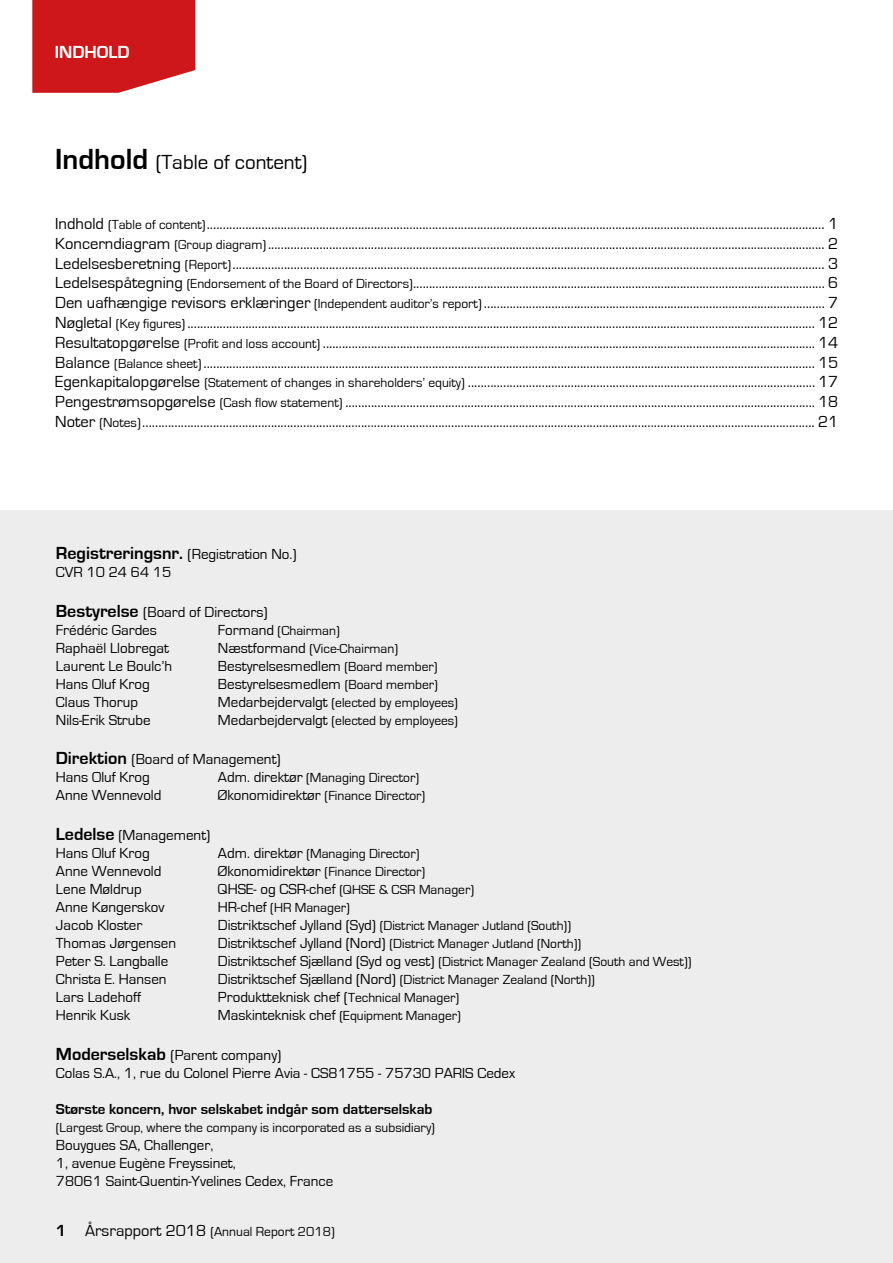
<style>
.page{position:relative;width:893px;height:1263px;background:#fff}
.page>*{position:absolute;margin:0;border:0;box-sizing:border-box;transform-origin:0 0}
.t1{font:21px "Eurostile";color:#000}
.t2{font:700 18px "Eurostile";color:#fff}
.t3{font:16.5px/19.8px "Eurostile";color:#000;text-align:justify}
.t4{font:15px/18px "Eurostile";color:#000}
.t5{font:700 15px "Eurostile";color:#000}
.t6{font:13.5px "Eurostile";color:#000}
.s1{font-weight:700;font-size:30px}
.s2{font-size:13.5px}
.s3{font-weight:700;font-size:18px}
.s4{font-size:15px}
.s5{font-weight:700;font-size:16.5px}
.s6{font-size:16.5px}
</style>
<div class="page">
<div style="left:0;top:510px;width:893px;height:753px;background:#ededed"></div>
<svg style="left:32px;top:0;width:163px;height:93px;background:#d02528"></svg>
<p class="t2" style="left:55px;top:42px;width:76px">INDHOLD</p>
<p class="t1" style="left:55px;top:151px;width:254px"><span class="s1">Indhold</span> (Table of content)</p>
<p class="t3" style="left:55px;top:214px;width:785px">Indhold <span class="s2">(Table of content)</span>................................................................................................................................................................................................ 1<br>Koncerndiagram <span class="s2">(Group diagram)</span>............................................................................................................................................................................. 2<br>Ledelsesberetning <span class="s2">(Report)</span>........................................................................................................................................................................................ 3<br>Ledelsespåtegning <span class="s2">(Endorsement of the Board of Directors)</span>................................................................................................................................ 6<br>Den uafhængige revisors erklæringer <span class="s2">(Independent auditor’s report)</span> .......................................................................................................... 7<br>Nøgletal <span class="s2">(Key figures)</span> ................................................................................................................................................................................................... 12<br>Resultatopgørelse <span class="s2">(Profit and loss account)</span> ......................................................................................................................................................... 14<br>Balance <span class="s2">(Balance sheet)</span> .............................................................................................................................................................................................. 15<br>Egenkapitalopgørelse <span class="s2">(Statement of changes in shareholders’ equity)</span> ............................................................................................................ 17<br>Pengestrømsopgørelse <span class="s2">(Cash flow statement)</span> .................................................................................................................................................. 18<br>Noter <span class="s2">(Notes)</span>................................................................................................................................................................................................................. 21</p>
<p class="t4" style="left:56px;top:545px;width:242px"><span class="s3">Registreringsnr.</span> (Registration No.)<br>CVR 10 24 64 15</p>
<p class="t4" style="left:56px;top:603px;width:213px"><span class="s3">Bestyrelse</span> (Board of Directors)<br>Frédéric Gardes</p>
<p class="t6" style="left:218px;top:623px;width:123px"><span class="s4">Formand</span> (Chairman)</p>
<p class="t4" style="left:56px;top:639px;width:115px">Raphaël Llobregat</p>
<p class="t6" style="left:218px;top:641px;width:182px"><span class="s4">Næstformand</span> (Vice-Chairman)</p>
<p class="t4" style="left:56px;top:657px;width:118px">Laurent Le Boulc’h</p>
<p class="t4" style="left:218px;top:657px;width:221px">Bestyrelsesmedlem <span class="s2">(Board member)</span></p>
<p class="t4" style="left:56px;top:675px;width:95px">Hans Oluf Krog</p>
<p class="t4" style="left:218px;top:675px;width:222px">Bestyrelsesmedlem <span class="s2">(Board member)</span></p>
<p class="t4" style="left:56px;top:693px;width:84px">Claus Thorup</p>
<p class="t6" style="left:218px;top:695px;width:242px"><span class="s4">Medarbejdervalgt</span> (elected by employees)</p>
<p class="t4" style="left:56px;top:711px;width:96px">Nils-Erik Strube</p>
<p class="t6" style="left:218px;top:713px;width:242px"><span class="s4">Medarbejdervalgt</span> (elected by employees)</p>
<p class="t4" style="left:56px;top:751px;width:226px"><span class="s3">Direktion</span> (Board of Management)<br>Hans Oluf Krog</p>
<p class="t6" style="left:218px;top:770px;width:203px"><span class="s4">Adm. direktør</span> (Managing Director)</p>
<p class="t4" style="left:56px;top:787px;width:107px">Anne Wennevold</p>
<p class="t6" style="left:218px;top:788px;width:209px"><span class="s4">Økonomidirektør</span> (Finance Director)</p>
<p class="t4" style="left:56px;top:826px;width:156px"><span class="s3">Ledelse</span> (Management)<br>Hans Oluf Krog</p>
<p class="t6" style="left:218px;top:846px;width:203px"><span class="s4">Adm. direktør</span> (Managing Director)</p>
<p class="t4" style="left:56px;top:862px;width:107px">Anne Wennevold</p>
<p class="t6" style="left:218px;top:864px;width:209px"><span class="s4">Økonomidirektør</span> (Finance Director)</p>
<p class="t4" style="left:56px;top:880px;width:87px">Lene Møldrup</p>
<p class="t6" style="left:218px;top:882px;width:258px"><span class="s4">QHSE- og CSR-chef</span> (QHSE &amp; CSR Manager)</p>
<p class="t4" style="left:56px;top:898px;width:110px">Anne Køngerskov</p>
<p class="t6" style="left:218px;top:900px;width:133px"><span class="s4">HR-chef</span> (HR Manager)</p>
<p class="t4" style="left:56px;top:916px;width:88px">Jacob Kloster</p>
<p class="t6" style="left:218px;top:918px;width:355px"><span class="s4">Distriktschef Jylland (Syd)</span> (District Manager Jutland (South))</p>
<p class="t4" style="left:56px;top:934px;width:122px">Thomas Jørgensen</p>
<p class="t6" style="left:218px;top:936px;width:365px"><span class="s4">Distriktschef Jylland (Nord)</span> (District Manager Jutland (North))</p>
<p class="t4" style="left:56px;top:952px;width:114px">Peter S. Langballe</p>
<p class="t6" style="left:218px;top:954px;width:475px"><span class="s4">Distriktschef Sjælland (Syd og vest)</span> (District Manager Zealand (South and West))</p>
<p class="t4" style="left:56px;top:970px;width:112px">Christa E. Hansen</p>
<p class="t6" style="left:218px;top:972px;width:378px"><span class="s4">Distriktschef Sjælland (Nord)</span> (District Manager Zealand (North))</p>
<p class="t4" style="left:56px;top:988px;width:87px">Lars Ladehoff</p>
<p class="t4" style="left:218px;top:988px;width:243px">Produktteknisk chef (<span class="s2">Technical Manager)</span></p>
<p class="t4" style="left:56px;top:1006px;width:76px">Henrik Kusk</p>
<p class="t6" style="left:218px;top:1008px;width:244px"><span class="s4">Maskinteknisk chef</span> (Equipment Manager)</p>
<p class="t4" style="left:56px;top:1046px;width:461px"><span class="s3">Moderselskab</span> (Parent company)<br>Colas S.A., 1, rue du Colonel Pierre Avia - CS81755 - 75730 PARIS Cedex</p>
<p class="t5" style="left:56px;top:1100px;width:378px">Største koncern, hvor selskabet indgår som datterselskab</p>
<p class="t6" style="left:56px;top:1120px;width:381px">(Largest Group, where the company is incorporated as a subsidiary)</p>
<p class="t4" style="left:56px;top:1136px;width:279px">Bouygues SA, Challenger,<br>1, avenue Eugène Freyssinet,<br>78061 Saint-Quentin-Yvelines Cedex, France</p>
<p class="t6" style="left:56px;top:1224px;width:280px"><span class="s5">1</span> <span class="s6">Årsrapport 2018</span> (Annual Report 2018)</p>
</div>
